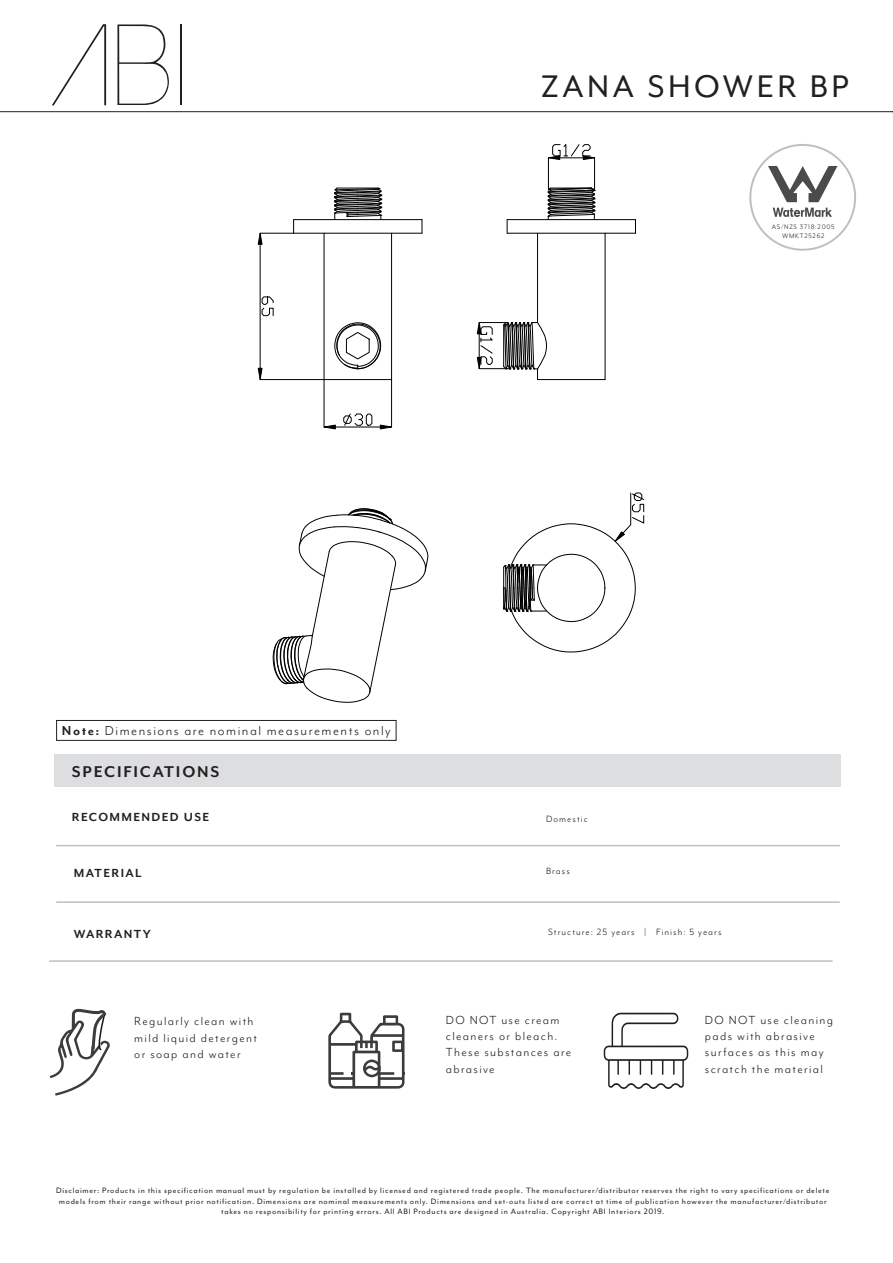
<style>
.page{position:relative;width:893px;height:1263px;background:#fff}
.page>*{position:absolute;margin:0;border:0;box-sizing:border-box;transform-origin:0 0}
.t1{font:36px "Mr Eaves Mod OT";letter-spacing:.1em;color:#231f20}
.t2{font:700 18px "Mr Eaves Mod OT";letter-spacing:.1em;color:#231f20}
.t3{font:15px "Mr Eaves Mod OT";letter-spacing:.1em;color:#231f20}
.t4{font:13.5px/16.2px "Mr Eaves Mod OT";letter-spacing:.1em;color:#231f20}
.t5{font:700 13.5px "Mr Eaves Mod OT";letter-spacing:.1em;color:#231f20}
.t6{font:10.5px "Mr Eaves Mod OT";letter-spacing:.1em;color:#231f20}
.t7{font:9px/10.8px "Mr Eaves Mod OT";letter-spacing:.075em;color:#231f20;text-align:center}
.t8{font:7.5px/9px "Mr Eaves Mod OT";letter-spacing:.1em;color:#231f20;text-align:center}
.s1{font-weight:700}
</style>
<div class="page">
<hr style="left:0;top:111px;width:893px;height:1px;background:#231f20">
<div style="left:749px;top:144px;width:107px;height:107px;border:2px solid #bebfc2;border-radius:50%"></div>
<svg style="left:768px;top:166px;width:69px;height:36px"></svg>
<svg style="left:773px;top:208px;width:59px;height:9px"></svg>
<hr style="left:180px;top:24px;width:2px;height:81px;background:#231f20">
<svg style="left:117px;top:24px;width:52px;height:81px"></svg>
<svg style="left:52px;top:24px;width:54px;height:81px"></svg>
<div style="left:55px;top:754px;width:786px;height:33px;background:#dddee0"></div>
<hr style="left:56px;top:845px;width:784px;height:1px;background:#bebfc2">
<hr style="left:56px;top:901px;width:784px;height:2px;background:#bebfc2">
<hr style="left:49px;top:960px;width:784px;height:2px;background:#bebfc2">
<svg style="left:50px;top:1009px;width:60px;height:86px"></svg>
<svg style="left:328px;top:1013px;width:77px;height:75px"></svg>
<svg style="left:604px;top:1013px;width:84px;height:76px"></svg>
<div style="left:56px;top:720px;width:340px;height:21px;border:1px solid #231f20"></div>
<hr style="left:507px;top:219px;width:128px;height:1px;background:#000">
<svg style="left:507px;top:220px;width:1px;height:13px"></svg>
<hr style="left:507px;top:233px;width:128px;height:1px;background:#000">
<hr style="left:537px;top:233px;width:1px;height:90px;background:#000">
<hr style="left:605px;top:233px;width:1px;height:147px;background:#000">
<svg style="left:635px;top:220px;width:1px;height:13px"></svg>
<hr style="left:537px;top:379px;width:68px;height:1px;background:#000">
<hr style="left:294px;top:219px;width:128px;height:1px;background:#000">
<svg style="left:293px;top:220px;width:1px;height:13px"></svg>
<hr style="left:294px;top:233px;width:128px;height:1px;background:#000">
<hr style="left:324px;top:233px;width:1px;height:147px;background:#000">
<hr style="left:391px;top:233px;width:1px;height:147px;background:#000">
<svg style="left:422px;top:220px;width:1px;height:13px"></svg>
<hr style="left:324px;top:379px;width:68px;height:1px;background:#000">
<svg style="left:547px;top:187px;width:48px;height:33px;background:#636363"></svg>
<svg style="left:334px;top:187px;width:48px;height:33px;background:#636363"></svg>
<svg style="left:272px;top:508px;width:157px;height:195px"></svg>
<hr style="left:594px;top:158px;width:1px;height:32px;background:#000">
<hr style="left:548px;top:158px;width:1px;height:32px;background:#000">
<svg style="left:547px;top:144px;width:49px;height:16px"></svg>
<svg style="left:476px;top:318px;width:71px;height:62px"></svg>
<svg style="left:503px;top:492px;width:142px;height:161px"></svg>
<hr style="left:260px;top:233px;width:34px;height:1px;background:#000">
<hr style="left:260px;top:379px;width:64px;height:1px;background:#000">
<hr style="left:260px;top:244px;width:1px;height:124px;background:#000">
<svg style="left:257px;top:232px;width:6px;height:13px"></svg>
<svg style="left:257px;top:367px;width:6px;height:14px"></svg>
<svg style="left:261px;top:296px;width:13px;height:20px"></svg>
<hr style="left:391px;top:380px;width:1px;height:47px;background:#000">
<hr style="left:324px;top:380px;width:1px;height:47px;background:#000">
<hr style="left:335px;top:427px;width:45px;height:1px;background:#000">
<svg style="left:379px;top:424px;width:14px;height:6px"></svg>
<svg style="left:323px;top:424px;width:13px;height:6px"></svg>
<svg style="left:343px;top:413px;width:30px;height:13px"></svg>
<svg style="left:334px;top:322px;width:47px;height:48px"></svg>
<p class="t1" style="left:541px;top:66px;width:309px">ZANA SHOWER BP</p>
<p class="t8" style="left:772px;top:222px;width:64px">AS/NZS 3718:2005<br>WMKT25262</p>
<h3 class="t3" style="left:62px;top:722px;width:330px"><span class="s1">Note:</span> Dimensions are nominal measurements only</h3>
<h2 class="t2" style="left:72px;top:761px;width:149px">SPECIFICATIONS</h2>
<h3 class="t5" style="left:72px;top:809px;width:139px">RECOMMENDED USE</h3>
<h3 class="t5" style="left:74px;top:865px;width:69px">MATERIAL</h3>
<h3 class="t5" style="left:74px;top:926px;width:78px">WARRANTY</h3>
<h3 class="t4" style="left:134px;top:1013px;width:124px">Regularly clean with mild liquid detergent or soap and water</h3>
<p class="t6" style="left:546px;top:813px;width:43px">Domestic</p>
<p class="t6" style="left:546px;top:865px;width:25px">Brass</p>
<p class="t6" style="left:548px;top:926px;width:175px">Structure: 25 years | Finish: 5 years</p>
<h3 class="t4" style="left:446px;top:1012px;width:127px">DO NOT use cream cleaners or bleach.<br>These substances are abrasive</h3>
<h3 class="t4" style="left:705px;top:1012px;width:130px">DO NOT use cleaning pads with abrasive surfaces as this may scratch the material</h3>
<p class="t7" style="left:56px;top:1185px;width:775px">Disclaimer: Products in this specification manual must by regulation be installed by licensed and registered trade people. The manufacturer/distributor reserves the right to vary specifications or delete models from their range without prior notification. Dimensions are nominal measurements only. Dimensions and set-outs listed are correct at time of publication however the manufacturer/distributor takes no responsibility for printing errors. All ABI Products are designed in Australia. Copyright ABI Interiors 2019.</p>
</div>
